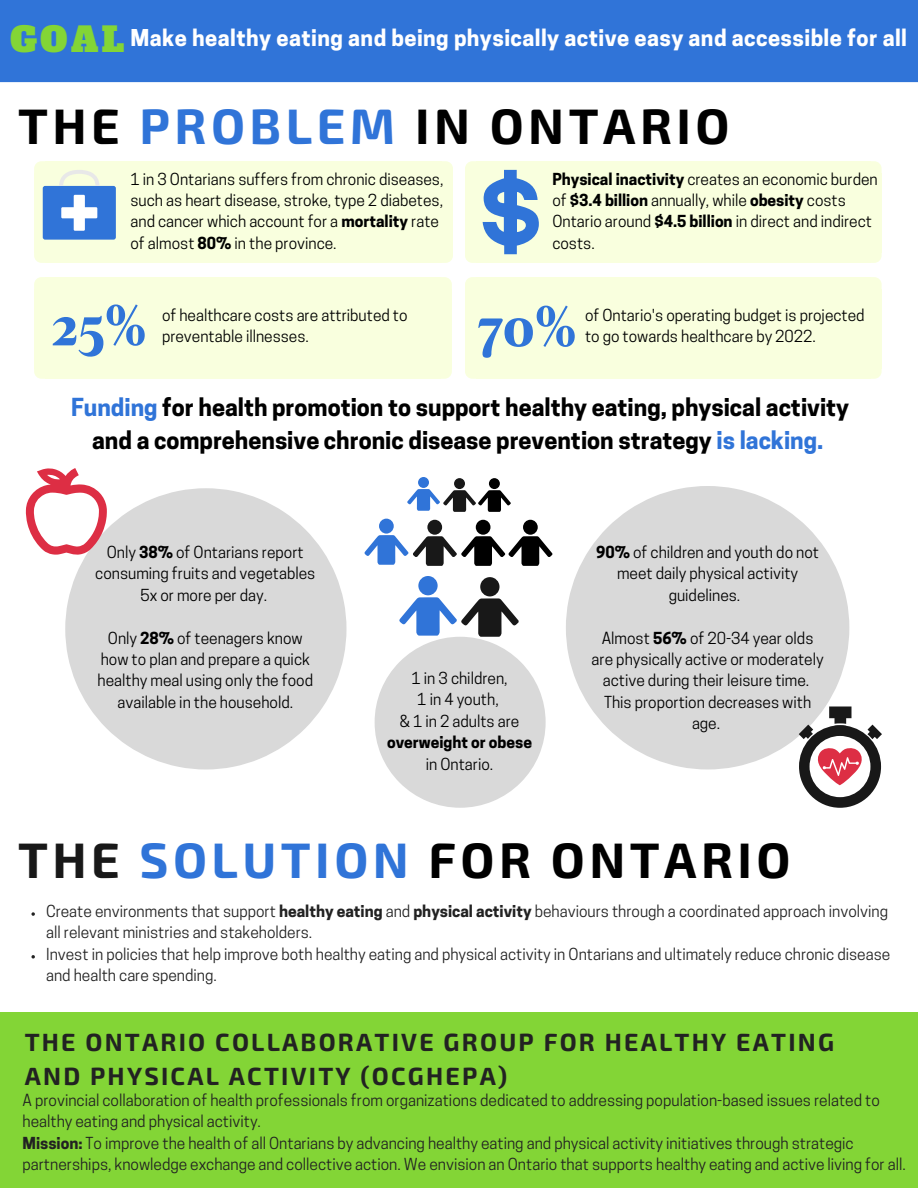
<style>
.page{position:relative;width:918px;height:1188px;background:#fff}
.page>*{position:absolute;margin:0;border:0;box-sizing:border-box;transform-origin:0 0}
.t1{font:55.95px "Berkshire Swash";color:#3074d8}
.t2{font:700 49.8px "Exo 2";letter-spacing:.09em;color:#000}
.t3{font:700 24.9px/33.8px "Exo 2";letter-spacing:.09em;color:#222}
.t4{font:700 23.4px/32.7px "Cooper Hewitt";color:#000;text-align:center}
.t5{font:700 21.75px "Cooper Hewitt";letter-spacing:.02em;color:#fff}
.t6{font:15.6px/21.3px "Cooper Hewitt";color:#000;text-align:center}
.t7{font:15.6px/21.3px "Cooper Hewitt";color:#222}
.t8{font:700 15.6px "Cooper Hewitt";color:#000}
.s1{font-family:"Alfa Slab One";font-weight:400;font-size:34.2px;color:#83d536}
.s2{color:#3074d8}
.s3{font-weight:700}
.s4{color:#181818}
</style>
<div class="page">
<div style="left:0;top:0;width:918px;height:82px;background:#3074d8"></div>
<svg style="left:442px;top:161px;width:11px;height:12px"></svg>
<div style="left:442px;top:173px;width:11px;height:80px;background:#f9ffde"></div>
<div style="left:45px;top:173px;width:397px;height:80px;background:#f9ffde"></div>
<div style="left:45px;top:161px;width:397px;height:12px;background:#f9ffde"></div>
<svg style="left:34px;top:161px;width:11px;height:12px"></svg>
<div style="left:34px;top:173px;width:11px;height:80px;background:#f9ffde"></div>
<div style="left:45px;top:252px;width:397px;height:11px;background:#f9ffde"></div>
<svg style="left:34px;top:253px;width:11px;height:10px"></svg>
<svg style="left:442px;top:253px;width:11px;height:10px"></svg>
<div style="left:43px;top:186px;width:73px;height:54px;background:#3074d8;border-radius:2px"></div>
<div style="left:61px;top:207px;width:36px;height:11px;background:#fff"></div>
<div style="left:74px;top:195px;width:11px;height:36px;background:#fff"></div>
<svg style="left:59px;top:170px;width:40px;height:16px"></svg>
<svg style="left:871px;top:161px;width:11px;height:12px"></svg>
<div style="left:870px;top:173px;width:12px;height:80px;background:#f9ffde"></div>
<div style="left:476px;top:173px;width:395px;height:80px;background:#f9ffde"></div>
<div style="left:476px;top:161px;width:395px;height:12px;background:#f9ffde"></div>
<svg style="left:465px;top:161px;width:11px;height:12px"></svg>
<div style="left:465px;top:173px;width:11px;height:80px;background:#f9ffde"></div>
<div style="left:476px;top:252px;width:395px;height:11px;background:#f9ffde"></div>
<svg style="left:465px;top:253px;width:11px;height:10px"></svg>
<svg style="left:871px;top:253px;width:11px;height:10px"></svg>
<svg style="left:483px;top:170px;width:56px;height:84px"></svg>
<svg style="left:871px;top:277px;width:11px;height:12px"></svg>
<div style="left:870px;top:289px;width:12px;height:80px;background:#f9ffde"></div>
<div style="left:476px;top:289px;width:395px;height:80px;background:#f9ffde"></div>
<div style="left:476px;top:277px;width:395px;height:12px;background:#f9ffde"></div>
<svg style="left:465px;top:277px;width:11px;height:12px"></svg>
<div style="left:465px;top:289px;width:11px;height:80px;background:#f9ffde"></div>
<div style="left:476px;top:368px;width:395px;height:11px;background:#f9ffde"></div>
<svg style="left:465px;top:369px;width:11px;height:10px"></svg>
<svg style="left:871px;top:369px;width:11px;height:10px"></svg>
<svg style="left:441px;top:277px;width:11px;height:12px"></svg>
<div style="left:441px;top:289px;width:11px;height:80px;background:#f9ffde"></div>
<div style="left:45px;top:289px;width:396px;height:80px;background:#f9ffde"></div>
<div style="left:45px;top:277px;width:396px;height:12px;background:#f9ffde"></div>
<svg style="left:34px;top:277px;width:11px;height:12px"></svg>
<div style="left:34px;top:289px;width:11px;height:80px;background:#f9ffde"></div>
<div style="left:45px;top:368px;width:396px;height:11px;background:#f9ffde"></div>
<svg style="left:34px;top:369px;width:11px;height:10px"></svg>
<svg style="left:441px;top:369px;width:11px;height:10px"></svg>
<svg style="left:65px;top:488px;width:281px;height:282px;fill:#d9d9d9"></svg>
<svg style="left:26px;top:468px;width:81px;height:87px"></svg>
<div style="left:418px;top:576px;width:20px;height:19px;background:#3074d8;border-radius:50%"></div>
<div style="left:480px;top:577px;width:20px;height:19px;background:#181818;border-radius:50%"></div>
<svg style="left:375px;top:597px;width:171px;height:211px"></svg>
<div style="left:418px;top:477px;width:11px;height:11px;background:#3074d8;border-radius:50%"></div>
<div style="left:454px;top:478px;width:11px;height:11px;background:#181818;border-radius:50%"></div>
<div style="left:489px;top:478px;width:11px;height:11px;background:#000;border-radius:50%"></div>
<svg style="left:407px;top:489px;width:104px;height:23px"></svg>
<svg style="left:566px;top:486px;width:283px;height:284px;fill:#d9d9d9"></svg>
<svg style="left:799px;top:706px;width:83px;height:102px"></svg>
<div style="left:379px;top:519px;width:15px;height:15px;background:#3074d8;border-radius:50%"></div>
<div style="left:427px;top:520px;width:15px;height:15px;background:#181818;border-radius:50%"></div>
<div style="left:476px;top:520px;width:15px;height:15px;background:#000;border-radius:50%"></div>
<div style="left:523px;top:520px;width:15px;height:15px;background:#000;border-radius:50%"></div>
<svg style="left:364px;top:535px;width:188px;height:31px"></svg>
<svg style="left:32px;top:912px;width:3px;height:4px"></svg>
<div style="left:0;top:1012px;width:918px;height:176px;background:#83d536"></div>
<h3 class="t5" style="left:10px;top:30px;width:898px"><span class="s1">GOAL</span> Make healthy eating and being physically active easy and accessible for all</h3>
<h2 class="t2" style="left:18px;top:93px;width:713px">THE <span class="s2">PROBLEM</span> IN ONTARIO</h2>
<p class="t6" style="left:130px;top:170px;width:314px;text-align:left">1 in 3 Ontarians suffers from chronic diseases, such as heart disease, stroke, type 2 diabetes, and cancer which account for a <span class="s3">mortality</span> rate of almost <span class="s3">80%</span> in the province.</p>
<p class="t6" style="left:552px;top:170px;width:327px;text-align:left"><span class="s3">Physical inactivity</span> creates an economic burden of <span class="s3">$3.4 billion</span> annually, while <span class="s3">obesity</span> costs Ontario around <span class="s3">$4.5 billion</span> in direct and indirect costs.</p>
<h1 class="t1" style="left:53px;top:291px;width:95px">25%</h1>
<p class="t6" style="left:162px;top:306px;width:247px">of healthcare costs are attributed to</p>
<p class="t6" style="left:162px;top:327px;width:148px">preventable illnesses.</p>
<h1 class="t1" style="left:478px;top:292px;width:101px">70%</h1>
<p class="t6" style="left:585px;top:306px;width:281px">of Ontario's operating budget is projected</p>
<p class="t6" style="left:585px;top:327px;width:232px">to go towards healthcare by 2022.</p>
<h3 class="t4" style="left:71px;top:394px;width:780px"><span class="s2">Funding</span> for health promotion to support healthy eating, physical activity and a comprehensive chronic disease prevention strategy <span class="s2">is lacking.</span></h3>
<p class="t6" style="left:95px;top:543px;width:221px">Only <span class="s3">38%</span> of Ontarians report consuming fruits and vegetables<br>5x or more per day.</p>
<p class="t6" style="left:98px;top:629px;width:217px">Only <span class="s3">28%</span> of teenagers know how to plan and prepare a quick healthy meal using only the food available in the household.</p>
<p class="t6" style="left:400px;top:669px;width:121px">1 in 3 children,<br>1 in 4 youth,<br>&amp; 1 in 2 adults are</p>
<p class="t8" style="left:387px;top:736px;width:146px">overweight or obese</p>
<p class="t6" style="left:426px;top:755px;width:69px">in Ontario.</p>
<p class="t6" style="left:596px;top:543px;width:224px"><span class="s3">90%</span> of children and youth do not meet daily physical activity guidelines.</p>
<p class="t6" style="left:592px;top:629px;width:233px">Almost <span class="s3">56%</span> of 20-34 year olds are physically active or moderately active during their leisure time.<br>This proportion decreases with age.</p>
<h2 class="t2" style="left:18px;top:828px;width:774px"><span class="s4">THE</span> <span class="s2">SOLUTION</span> FOR ONTARIO</h2>
<p class="t7" style="left:46px;top:902px;width:846px">Create environments that support <span class="s3">healthy eating</span> and <span class="s3">physical activity</span> behaviours through a coordinated approach involving all relevant ministries and stakeholders.<br>Invest in policies that help improve both healthy eating and physical activity in Ontarians and ultimately reduce chronic disease and health care spending.</p>
<h3 class="t3" style="left:25px;top:1024px;width:811px">THE ONTARIO COLLABORATIVE GROUP FOR HEALTHY EATING<br>AND PHYSICAL ACTIVITY (OCGHEPA)</h3>
<p class="t7" style="left:22px;top:1091px;width:885px">A provincial collaboration of health professionals from organizations dedicated to addressing population-based issues related to healthy eating and physical activity.<br><span class="s3">Mission:</span> To improve the health of all Ontarians by advancing healthy eating and physical activity initiatives through strategic partnerships, knowledge exchange and collective action. We envision an Ontario that supports healthy eating and active living for all.</p>
</div>
